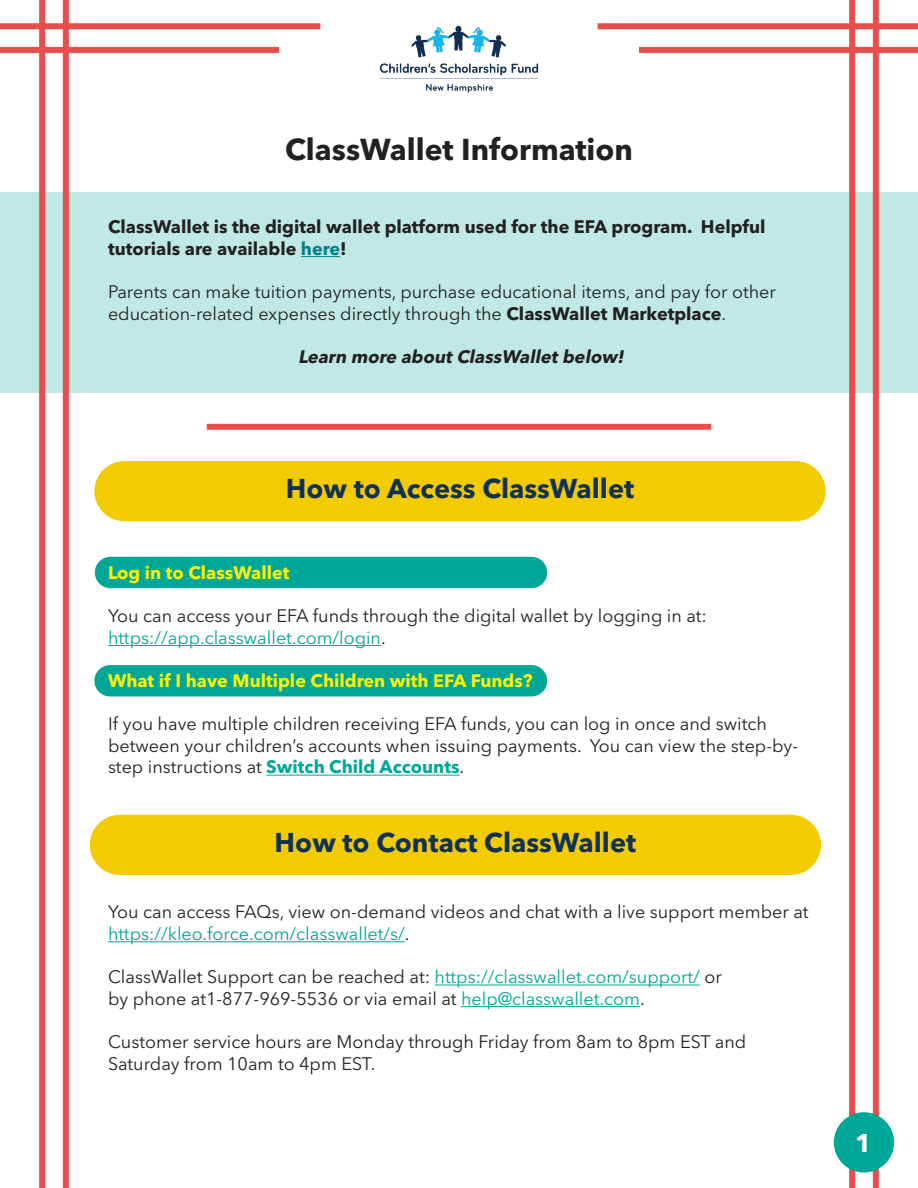
<style>
.page{position:relative;width:918px;height:1188px;background:#fff}
.page>*{position:absolute;margin:0;border:0;box-sizing:border-box;transform-origin:0 0}
.t1{font:700 30px "Avenir Next LT Pro";color:#232021}
.t2{font:700 27px "Avenir Next LT Pro";color:#103054}
.t3{font:700 25.5px "Avenir Next LT Pro";color:#fff}
.t4{font:18px/21.6px "Avenir Next LT Pro";color:#232021}
.t5{font:700 18px/21.6px "Avenir Next LT Pro";color:#232021}
.t6{font:700 18px "Avenir Next LT Pro";color:#fff100}
.t7{font:18px "Avenir Next LT Pro";color:#00a697}
.t8{font:italic 700 18px "Avenir Next LT Pro";color:#232021}
.s1{color:#04808d}
.s2{font-weight:700}
.s3{color:#232021}
.s4{font-weight:700;color:#00a697}
.s5{color:#00a697}
</style>
<div class="page">
<div style="left:0;top:192px;width:918px;height:201px;background:#c0e9e5"></div>
<div style="left:94px;top:665px;width:453px;height:31px;background:#00a697;border-radius:16px"></div>
<div style="left:95px;top:557px;width:452px;height:31px;background:#00a697;border-radius:16px"></div>
<div style="left:63px;top:0;width:6px;height:1188px;background:#e94e4d"></div>
<div style="left:39px;top:0;width:6px;height:1188px;background:#e94e4d"></div>
<div style="left:873px;top:0;width:6px;height:1188px;background:#e94e4d"></div>
<div style="left:849px;top:0;width:6px;height:1188px;background:#e94e4d"></div>
<div style="left:0;top:23px;width:320px;height:6px;background:#e94e4d"></div>
<div style="left:0;top:47px;width:279px;height:6px;background:#e94e4d"></div>
<img style="left:379px;top:25px;width:160px;height:68px">
<div style="left:598px;top:23px;width:320px;height:6px;background:#e94e4d"></div>
<div style="left:639px;top:47px;width:279px;height:6px;background:#e94e4d"></div>
<div style="left:835px;top:1113px;width:58px;height:59px;background:#00a697;border-radius:50%"></div>
<div style="left:834px;top:1112px;width:60px;height:61px;border:2px solid #00a697;border-radius:50%"></div>
<hr style="left:301px;top:256px;width:39px;height:1px;background:#04808d">
<div style="left:94px;top:461px;width:732px;height:60px;background:#f2cb03;border-radius:30px"></div>
<div style="left:90px;top:815px;width:731px;height:60px;background:#f2cb03;border-radius:30px"></div>
<hr style="left:108px;top:645px;width:273px;height:1px;background:#00a697">
<hr style="left:266px;top:775px;width:194px;height:1px;background:#00a697">
<hr style="left:108px;top:941px;width:297px;height:1px;background:#00a697">
<hr style="left:435px;top:985px;width:265px;height:1px;background:#00a697">
<hr style="left:461px;top:1006px;width:179px;height:1px;background:#00a697">
<div style="left:207px;top:424px;width:504px;height:6px;background:#e94e4d"></div>
<p class="t1" style="left:285px;top:131px;width:349px">ClassWallet Information</p>
<p class="t5" style="left:108px;top:216px;width:659px">ClassWallet is the digital wallet platform used for the EFA program. Helpful tutorials are available <span class="s1">here</span>!</p>
<p class="t4" style="left:108px;top:281px;width:669px">Parents can make tuition payments, purchase educational items, and pay for other education-related expenses directly through the <span class="s2">ClassWallet Marketplace</span>.</p>
<p class="t8" style="left:298px;top:345px;width:331px">Learn more aboutClassWalletbelow!</p>
<p class="t2" style="left:286px;top:472px;width:350px">How to Access ClassWallet</p>
<p class="t6" style="left:108px;top:562px;width:183px">Log in to ClassWallet</p>
<p class="t4" style="left:108px;top:605px;width:600px">You can access your EFA funds through the digital wallet by logging in at:</p>
<p class="t7" style="left:108px;top:627px;width:279px">https://app.classwallet.com/login<span class="s3">.</span></p>
<p class="t6" style="left:108px;top:670px;width:426px">What if I have Multiple Children with EFA Funds?</p>
<p class="t4" style="left:108px;top:713px;width:692px">If you have multiple children receiving EFA funds, you can log in once and switch between your children’s accounts when issuing payments. You can view the step-by&shy;step instructions at <span class="s4">Switch Child Accounts</span>.</p>
<p class="t2" style="left:275px;top:826px;width:363px">How to Contact ClassWallet</p>
<p class="t4" style="left:108px;top:901px;width:702px">You can access FAQs, view on-demand videos and chat with a live support member at <span class="s5">https://kleo.force.com/classwallet/s/</span>.</p>
<p class="t4" style="left:108px;top:966px;width:615px">ClassWallet Support can be reached at: <span class="s5">https://classwallet.com/support/</span> or</p>
<p class="t4" style="left:108px;top:988px;width:538px">by phone at1-877-969-5536 or via email at <span class="s5">help@classwallet.com</span>.</p>
<p class="t4" style="left:108px;top:1031px;width:640px">Customer service hours are Monday through Friday from 8am to 8pm EST and<br>Saturday from 10am to 4pm EST.</p>
<p class="t3" style="left:855px;top:1127px;width:18px">1</p>
</div>
